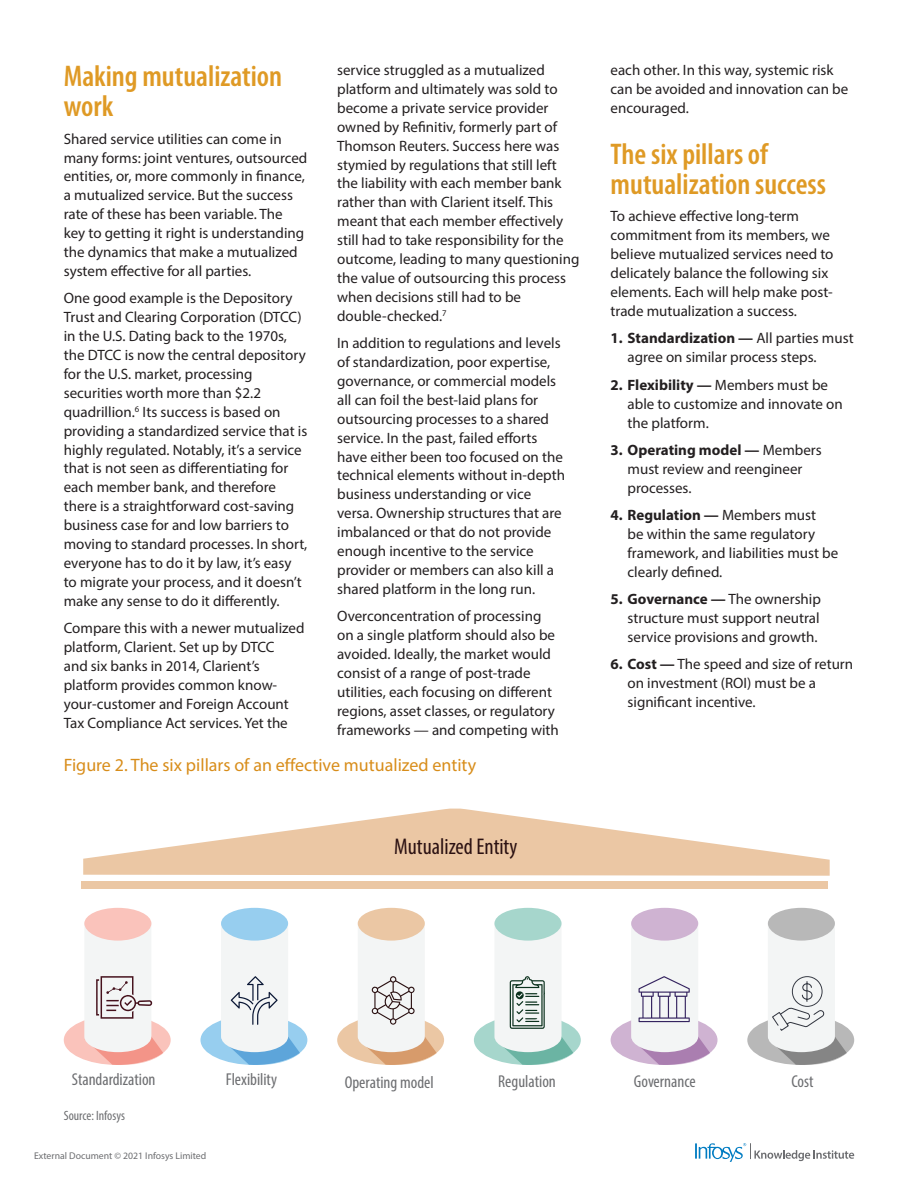
<style>
.page{position:relative;width:918px;height:1188px;background:#fff}
.page>*{position:absolute;margin:0;border:0;box-sizing:border-box;transform-origin:0 0}
.t1{font:600 condensed 30px/30px "Myriad Pro";color:#df9a25}
.t2{font:condensed 22.8px "Myriad Pro";color:#2b1112}
.t3{font:18px "Myriad Pro";color:#d88d1a}
.t4{font:condensed 17.25px "Myriad Pro";color:#6d6e71}
.t5{font:15px/18.9px "Myriad Pro";color:#231f20}
.t6{font:condensed 13.5px "Myriad Pro";color:#6c6d70}
.t7{font:9.75px "Myriad Pro";color:#6c6d70}
.s1{font-weight:700}
</style>
<div class="page">
<svg style="left:695px;top:1143px;width:159px;height:19px"></svg>
<svg style="left:83px;top:808px;width:747px;height:68px;fill:#ebc7a4"></svg>
<div style="left:64px;top:1015px;width:107px;height:50px;background:#fac3bb;border-radius:50%"></div>
<div style="left:84px;top:908px;width:67px;height:33px;background:#fac3bb;border-radius:50%"></div>
<div style="left:200px;top:1015px;width:107px;height:50px;background:#97ceef;border-radius:50%"></div>
<div style="left:221px;top:908px;width:67px;height:33px;background:#97ceef;border-radius:50%"></div>
<div style="left:337px;top:1015px;width:107px;height:50px;background:#ebc7a4;border-radius:50%"></div>
<div style="left:358px;top:908px;width:67px;height:33px;background:#ebc7a4;border-radius:50%"></div>
<div style="left:474px;top:1015px;width:107px;height:50px;background:#a6d6cc;border-radius:50%"></div>
<div style="left:494px;top:908px;width:68px;height:33px;background:#a6d6cc;border-radius:50%"></div>
<div style="left:611px;top:1015px;width:107px;height:50px;background:#cfb3d2;border-radius:50%"></div>
<div style="left:631px;top:908px;width:67px;height:33px;background:#cfb3d2;border-radius:50%"></div>
<div style="left:747px;top:1015px;width:107px;height:50px;background:#b8b8b8;border-radius:50%"></div>
<div style="left:768px;top:908px;width:67px;height:33px;background:#b8b8b8;border-radius:50%"></div>
<svg style="left:84px;top:923px;width:79px;height:142px"></svg>
<svg style="left:221px;top:923px;width:79px;height:142px"></svg>
<svg style="left:358px;top:923px;width:79px;height:142px"></svg>
<svg style="left:494px;top:923px;width:79px;height:142px"></svg>
<svg style="left:631px;top:923px;width:79px;height:142px"></svg>
<svg style="left:768px;top:925px;width:79px;height:140px"></svg>
<div style="left:82px;top:882px;width:746px;height:7px;background:#ebc7a4"></div>
<h1 class="t1" style="left:64px;top:62px;width:220px">Making mutualization work</h1>
<p class="t5" style="left:64px;top:129px;width:245px">Shared service utilities can come in many forms: joint ventures, outsourced entities, or, more commonly in finance, a mutualized service. But the success rate of these has been variable. The key to getting it right is understanding the dynamics that make a mutualized system effective for all parties.</p>
<p class="t5" style="left:64px;top:289px;width:245px">One good example is the Depository Trust and Clearing Corporation (DTCC) in the U.S. Dating back to the 1970s, the DTCC is now the central depository for the U.S. market, processing securities worth more than $2.2 quadrillion.<sup>6</sup> Its success is based on providing a standardized service that is highly regulated. Notably, it’s a service that is not seen as differentiating for each member bank, and therefore there is a straightforward cost-saving business case for and low barriers to moving to standard processes. In short, everyone has to do it by law, it’s easy to migrate your process, and it doesn’t make any sense to do it differently.</p>
<p class="t5" style="left:64px;top:618px;width:242px">Compare this with a newer mutualized platform, Clarient. Set up by DTCC<br>and six banks in 2014, Clarient’s platform provides common know&shy;your-customer and Foreign Account Tax Compliance Act services. Yet the</p>
<p class="t5" style="left:337px;top:60px;width:244px">service struggled as a mutualized platform and ultimately was sold to become a private service provider owned by Refinitiv, formerly part of Thomson Reuters. Success here was stymied by regulations that still left the liability with each member bank rather than with Clarient itself. This meant that each member effectively still had to take responsibility for the outcome, leading to many questioning the value of outsourcing this process when decisions still had to be double‑checked.<sup>7</sup></p>
<p class="t5" style="left:337px;top:333px;width:229px">In addition to regulations and levels of standardization, poor expertise, governance, or commercial models all can foil the best-laid plans for outsourcing processes to a shared service. In the past, failed efforts have either been too focused on the technical elements without in-depth business understanding or vice versa. Ownership structures that are imbalanced or that do not provide enough incentive to the service provider or members can also kill a shared platform in the long run.</p>
<p class="t5" style="left:337px;top:607px;width:223px">Overconcentration of processing on a single platform should also be avoided. Ideally, the market would consist of a range of post-trade utilities, each focusing on different regions, asset classes, or regulatory frameworks — and competing with</p>
<p class="t3" style="left:64px;top:754px;width:414px">Figure 2. The six pillars of an effective mutualized entity</p>
<h2 class="t2" style="left:394px;top:833px;width:125px">Mutualized Entity</h2>
<p class="t5" style="left:611px;top:60px;width:239px">each other. In this way, systemic risk can be avoided and innovation can be encouraged.</p>
<h1 class="t1" style="left:611px;top:140px;width:217px">The six pillars of mutualization success</h1>
<p class="t5" style="left:611px;top:207px;width:224px">To achieve effective long-term commitment from its members, we believe mutualized services need to delicately balance the following six elements. Each will help make post&shy;trade mutualization a success.</p>
<p class="t5" style="left:628px;top:329px;width:228px;text-indent:-17px"><span class="s1">1. Standardization —</span> All parties must agree on similar process steps.</p>
<p class="t5" style="left:628px;top:375px;width:217px;text-indent:-17px"><span class="s1">2. Flexibility —</span> Members must be able to customize and innovate on the platform.</p>
<p class="t5" style="left:628px;top:440px;width:196px;text-indent:-17px"><span class="s1">3. Operating model —</span> Members must review and reengineer processes.</p>
<p class="t5" style="left:628px;top:505px;width:212px;text-indent:-17px"><span class="s1">4. Regulation —</span> Members must<br>be within the same regulatory framework, and liabilities must be clearly defined.</p>
<p class="t5" style="left:628px;top:589px;width:195px;text-align:justify;text-indent:-17px"><span class="s1">5. Governance —</span> The ownership structure must support neutral service provisions and growth.</p>
<p class="t5" style="left:628px;top:655px;width:227px;text-indent:-17px"><span class="s1">6. Cost —</span> The speed and size of return on investment (ROI) must be a significant incentive.</p>
<p class="t4" style="left:72px;top:1069px;width:85px">Standardization</p>
<p class="t4" style="left:226px;top:1069px;width:53px">Flexibility</p>
<p class="t4" style="left:345px;top:1072px;width:91px">Operating model</p>
<p class="t4" style="left:498px;top:1071px;width:59px">Regulation</p>
<p class="t4" style="left:634px;top:1071px;width:63px">Governance</p>
<p class="t4" style="left:792px;top:1071px;width:24px">Cost</p>
<p class="t6" style="left:64px;top:1107px;width:63px">Source: Infosys</p>
<p class="t7" style="left:34px;top:1150px;width:174px">External Document © 2021 Infosys Limited</p>
</div>
